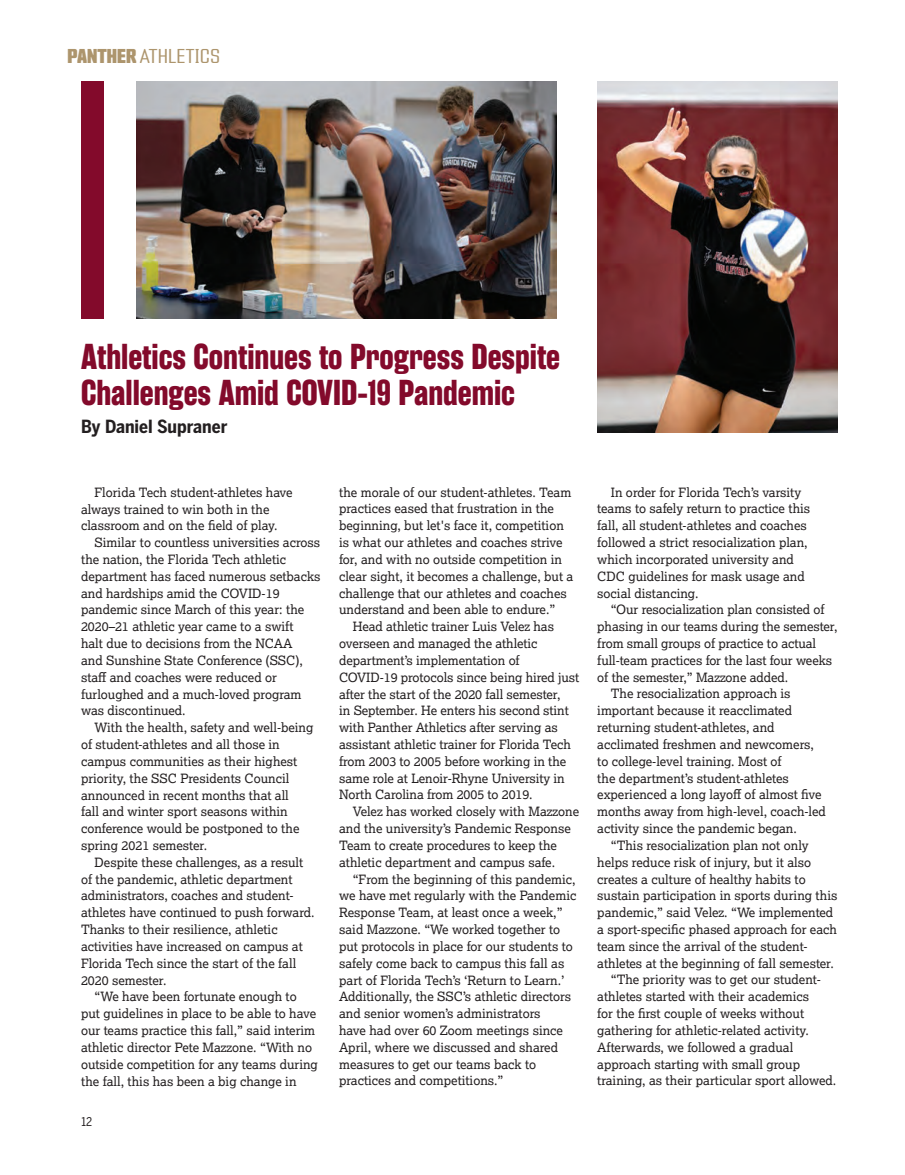
<style>
.page{position:relative;width:905px;height:1175px;background:#fff}
.page>*{position:absolute;margin:0;border:0;box-sizing:border-box;transform-origin:0 0}
.OC-Large_Crimson_Hea{font:700 36px/36px "Rama Gothic E";color:#830a2b}
.t1{font:300 19.5px "Countach";color:#ad956d;scale:1.2 1}
.Byline_-_right_justi{font:700 18px "Benton Sans Condensed";color:#231f20}
.OC-Serif_Featurette{font:12.75px/16.8px "Lexia";color:#231f20}
.t2{font:12px "Benton Sans Condensed";color:#231f20}
.s1{font-weight:700}
</style>
<div class="page">
<img style="left:597px;top:81px;width:240px;height:352px">
<img style="left:136px;top:81px;width:420px;height:238px">
<div style="left:82px;top:81px;width:22px;height:238px;background:#830a2b"></div>
<h2 class="t1" style="left:68px;top:43px;width:129px"><span class="s1">PANTHER</span> ATHLETICS</h2>
<p class="OC-Large_Crimson_Hea" style="left:81px;top:339px;width:480px">Athletics Continues to Progress Despite<br>Challenges Amid COVID-19 Pandemic</p>
<p class="Byline_-_right_justi" style="left:81px;top:415px;width:148px">By Daniel Supraner</p>
<p class="OC-Serif_Featurette" style="left:81px;top:483px;width:213px;text-indent:14px">Florida Tech student-athletes have always trained to win both in the classroom and on the field of play.</p>
<p class="OC-Serif_Featurette" style="left:81px;top:534px;width:241px;text-indent:14px">Similar to countless universities across the nation, the Florida Tech athletic department has faced numerous setbacks and hardships amid the COVID-19 pandemic since March of this year: the 2020–21 athletic year came to a swift<br>halt due to decisions from the NCAA<br>and Sunshine State Conference (SSC), staff and coaches were reduced or furloughed and a much-loved program was discontinued.</p>
<p class="OC-Serif_Featurette" style="left:81px;top:719px;width:234px;text-indent:14px">With the health, safety and well-being of student-athletes and all those in campus communities as their highest priority, the SSC Presidents Council announced in recent months that all<br>fall and winter sport seasons within conference would be postponed to the spring 2021 semester.</p>
<p class="OC-Serif_Featurette" style="left:81px;top:853px;width:235px;text-indent:14px">Despite these challenges, as a result of the pandemic, athletic department administrators, coaches and student&shy;athletes have continued to push forward.<br>Thanks to their resilience, athletic activities have increased on campus at Florida Tech since the start of the fall 2020 semester.</p>
<p class="OC-Serif_Featurette" style="left:81px;top:988px;width:238px;text-indent:14px">“We have been fortunate enough to put guidelines in place to be able to have our teams practice this fall,” said interim athletic director Pete Mazzone. “With no outside competition for any teams during the fall, this has been a big change in</p>
<p class="t2" style="left:82px;top:1114px;width:12px">12</p>
<p class="OC-Serif_Featurette" style="left:339px;top:483px;width:236px">the morale of our student-athletes. Team practices eased that frustration in the beginning, but let's face it, competition is what our athletes and coaches strive for, and with no outside competition in clear sight, it becomes a challenge, but a challenge that our athletes and coaches understand and been able to endure.”</p>
<p class="OC-Serif_Featurette" style="left:339px;top:618px;width:242px;text-indent:14px">Head athletic trainer Luis Velez has overseen and managed the athletic department’s implementation of COVID-19 protocols since being hired just after the start of the 2020 fall semester,<br>in September. He enters his second stint with Panther Athletics after serving as assistant athletic trainer for Florida Tech from 2003 to 2005 before working in the same role at Lenoir-Rhyne University in North Carolina from 2005 to 2019.</p>
<p class="OC-Serif_Featurette" style="left:339px;top:803px;width:241px;text-indent:14px">Velez has worked closely with Mazzone and the university’s Pandemic Response Team to create procedures to keep the athletic department and campus safe.</p>
<p class="OC-Serif_Featurette" style="left:339px;top:870px;width:239px;text-indent:14px">“From the beginning of this pandemic, we have met regularly with the Pandemic Response Team, at least once a week,” said Mazzone. “We worked together to put protocols in place for our students to safely come back to campus this fall as part of Florida Tech’s ‘Return to Learn.’ Additionally, the SSC’s athletic directors and senior women’s administrators<br>have had over 60 Zoom meetings since April, where we discussed and shared measures to get our teams back to practices and competitions.”</p>
<p class="OC-Serif_Featurette" style="left:597px;top:483px;width:214px;text-indent:14px">In order for Florida Tech’s varsity teams to safely return to practice this fall, all student-athletes and coaches followed a strict resocialization plan, which incorporated university and CDC guidelines for mask usage and social distancing.</p>
<p class="OC-Serif_Featurette" style="left:597px;top:601px;width:242px;text-indent:14px">“Our resocialization plan consisted of phasing in our teams during the semester, from small groups of practice to actual full-team practices for the last four weeks of the semester,” Mazzone added.</p>
<p class="OC-Serif_Featurette" style="left:597px;top:685px;width:230px;text-indent:14px">The resocialization approach is important because it reacclimated returning student-athletes, and acclimated freshmen and newcomers, to college-level training. Most of<br>the department’s student-athletes experienced a long layoff of almost five months away from high-level, coach-led activity since the pandemic began.</p>
<p class="OC-Serif_Featurette" style="left:597px;top:836px;width:242px;text-indent:14px">“This resocialization plan not only helps reduce risk of injury, but it also creates a culture of healthy habits to sustain participation in sports during this pandemic,” said Velez. “We implemented a sport-specific phased approach for each team since the arrival of the student&shy;athletes at the beginning of fall semester.</p>
<p class="OC-Serif_Featurette" style="left:597px;top:971px;width:240px;text-indent:14px">“The priority was to get our student&shy;athletes started with their academics<br>for the first couple of weeks without gathering for athletic-related activity.<br>Afterwards, we followed a gradual approach starting with small group training, as their particular sport allowed.</p>
</div>
